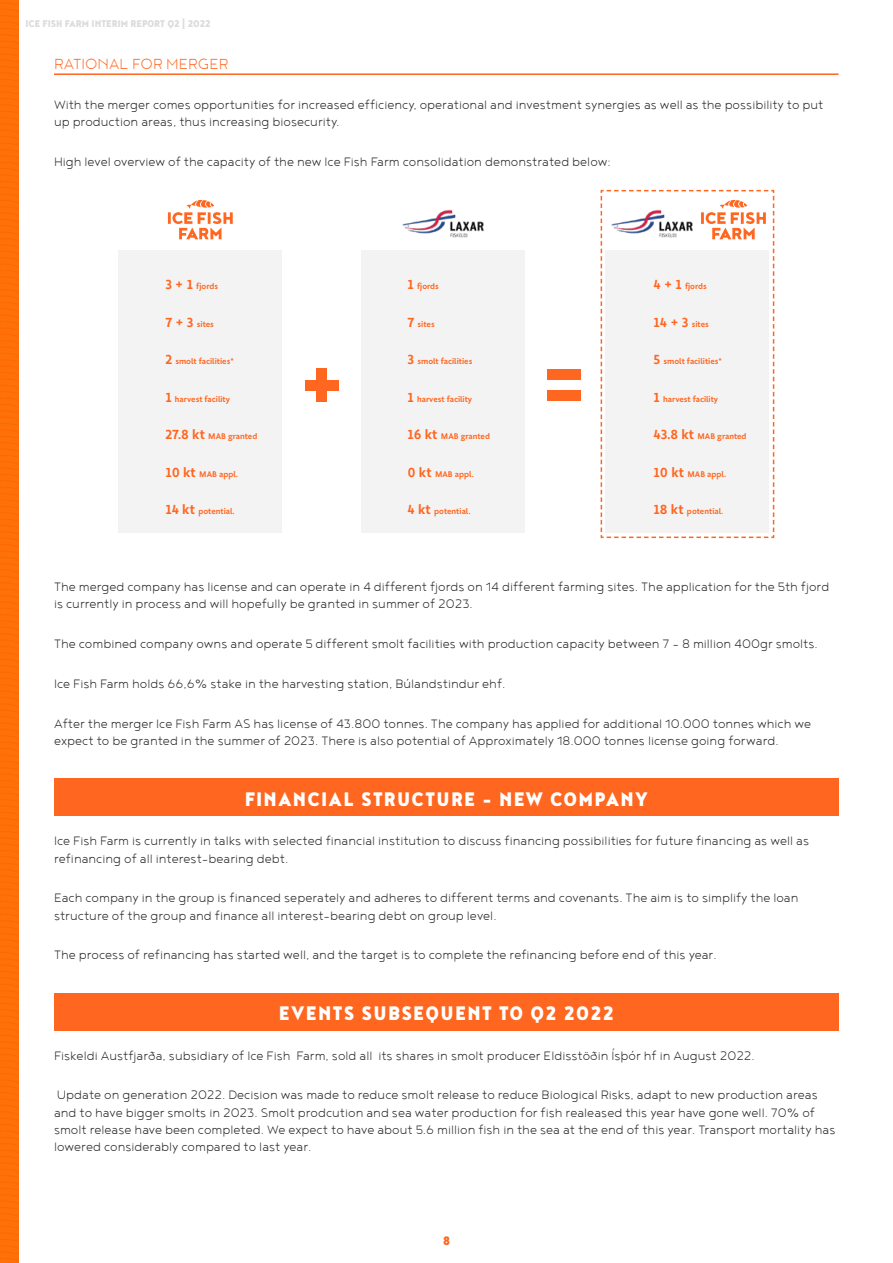
<style>
.page{position:relative;width:893px;height:1263px;background:#fff}
.page>*{position:absolute;margin:0;border:0;box-sizing:border-box;transform-origin:0 0}
.Heading_1{font:900 24px "Noyh Geometric Slim";letter-spacing:.055em;color:#fff}
.Heading_3{font:300 18px "Noyh W01";color:#ff661f}
.t1{font:300 15px/17.2px "Noyh W01";color:#231f20}
.t2{font:900 15px "Noyh Geometric Slim";color:#ff661f}
.t3{font:900 12px "Noyh Geometric Slim";color:#dcdcdc}
.t4{font:500 9px "Golden Sans";color:#ff661f}
.s1{font-size:15px}
</style>
<div class="page">
<div style="left:0;top:0;width:18px;height:1263px;background:#fe7109"></div>
<hr style="left:54px;top:73px;width:784px;height:2px;background:#ff661f">
<div style="left:361px;top:250px;width:164px;height:283px;background:#f4f3f4"></div>
<div style="left:119px;top:250px;width:163px;height:283px;background:#f4f3f4"></div>
<svg style="left:168px;top:200px;width:65px;height:39px"></svg>
<div style="left:305px;top:380px;width:34px;height:10px;background:#ff661f"></div>
<div style="left:316px;top:368px;width:11px;height:34px;background:#ff661f"></div>
<div style="left:547px;top:370px;width:34px;height:10px;background:#ff661f"></div>
<div style="left:547px;top:391px;width:34px;height:10px;background:#ff661f"></div>
<svg style="left:601px;top:190px;width:173px;height:348px"></svg>
<img style="left:402px;top:210px;width:82px;height:27px">
<img style="left:608px;top:210px;width:87px;height:27px">
<div style="left:54px;top:778px;width:785px;height:38px;background:#ff661f"></div>
<div style="left:54px;top:993px;width:785px;height:37px;background:#ff661f"></div>
<p class="t3" style="left:26px;top:16px;width:187px">ICE FISH FARM INTERIM REPORT Q2 | 2022</p>
<p class="Heading_3" style="left:54px;top:54px;width:176px">RATIONAL FOR MERGER</p>
<p class="t1" style="left:54px;top:95px;width:771px">With the merger comes opportunities for increased efficiency, operational and investment synergies as well as the possibility to put up production areas, thus increasing biosecurity.</p>
<p class="t1" style="left:54px;top:152px;width:558px">High level overview of the capacity of the new Ice Fish Farm consolidation demonstrated below:</p>
<p class="t4" style="left:165px;top:280px;width:54px"><span class="s1">3 + 1</span> fjords</p>
<p class="t4" style="left:165px;top:317px;width:50px"><span class="s1">7 + 3</span> sites</p>
<p class="t4" style="left:165px;top:355px;width:70px"><span class="s1">2</span> smolt facilities*</p>
<p class="t4" style="left:165px;top:392px;width:66px"><span class="s1">1</span> harvest facility</p>
<p class="t4" style="left:165px;top:430px;width:94px"><span class="s1">27.8 kt</span> MAB granted</p>
<p class="t4" style="left:165px;top:467px;width:74px"><span class="s1">10 kt</span> MAB appl.</p>
<p class="t4" style="left:165px;top:505px;width:71px"><span class="s1">14 kt</span> potential.</p>
<p class="t4" style="left:407px;top:280px;width:33px"><span class="s1">1</span> fjords</p>
<p class="t4" style="left:407px;top:317px;width:29px"><span class="s1">7</span> sites</p>
<p class="t4" style="left:407px;top:355px;width:66px"><span class="s1">3</span> smolt facilities</p>
<p class="t4" style="left:407px;top:392px;width:66px"><span class="s1">1</span> harvest facility</p>
<p class="t4" style="left:407px;top:430px;width:84px"><span class="s1">16 kt</span> MAB granted</p>
<p class="t4" style="left:407px;top:467px;width:68px"><span class="s1">0 kt</span> MAB appl.</p>
<p class="t4" style="left:407px;top:505px;width:65px"><span class="s1">4 kt</span> potential.</p>
<p class="t4" style="left:653px;top:280px;width:55px"><span class="s1">4 + 1</span> fjords</p>
<p class="t4" style="left:653px;top:317px;width:57px"><span class="s1">14 + 3</span> sites</p>
<p class="t4" style="left:653px;top:355px;width:70px"><span class="s1">5</span> smolt facilities*</p>
<p class="t4" style="left:653px;top:392px;width:66px"><span class="s1">1</span> harvest facility</p>
<p class="t4" style="left:653px;top:430px;width:94px"><span class="s1">43.8 kt</span> MAB granted</p>
<p class="t4" style="left:653px;top:467px;width:74px"><span class="s1">10 kt</span> MAB appl.</p>
<p class="t4" style="left:653px;top:505px;width:71px"><span class="s1">18 kt</span> potential.</p>
<p class="t1" style="left:54px;top:578px;width:777px">The merged company has license and can operate in 4 different fjords on 14 different farming sites. The application for the 5th fjord is currently in process and will hopefully be granted in summer of 2023.</p>
<p class="t1" style="left:54px;top:635px;width:765px">The combined company owns and operate 5 different smolt facilities with production capacity between 7 – 8 million 400gr smolts.</p>
<p class="t1" style="left:54px;top:675px;width:453px">Ice Fish Farm holds 66,6% stake in the harvesting station, Búlandstindur ehf.</p>
<p class="t1" style="left:54px;top:714px;width:759px">After the merger Ice Fish Farm AS has license of 43.800 tonnes. The company has applied for additional 10.000 tonnes which we expect to be granted in the summer of 2023. There is also potential of Approximately 18.000 tonnes license going forward.</p>
<p class="Heading_1" style="left:245px;top:784px;width:405px">FINANCIAL STRUCTURE - NEW COMPANY</p>
<p class="t1" style="left:54px;top:832px;width:757px">Ice Fish Farm is currently in talks with selected financial institution to discuss financing possibilities for future financing as well as refinancing of all interest-bearing debt.</p>
<p class="t1" style="left:54px;top:889px;width:746px">Each company in the group is financed seperately and adheres to different terms and covenants. The aim is to simplify the loan structure of the group and finance all interest-bearing debt on group level.</p>
<p class="t1" style="left:54px;top:946px;width:664px">The process of refinancing has started well, and the target is to complete the refinancing before end of this year.</p>
<p class="Heading_1" style="left:279px;top:998px;width:336px">EVENTS SUBSEQUENT TO Q2 2022</p>
<p class="t1" style="left:54px;top:1046px;width:702px">Fiskeldi Austfjarða, subsidiary of Ice Fish Farm, sold all its shares in smolt producer Eldisstöðin Ísþór hf in August 2022.</p>
<p class="t1" style="left:54px;top:1086px;width:783px">Update on generation 2022. Decision was made to reduce smolt release to reduce Biological Risks, adapt to new production areas and to have bigger smolts in 2023. Smolt prodcution and sea water production for fish realeased this year have gone well. 70% of smolt release have been completed. We expect to have about 5.6 million fish in the sea at the end of this year. Transport mortality has lowered considerably compared to last year.</p>
<p class="t2" style="left:443px;top:1231px;width:8px">8</p>
</div>
